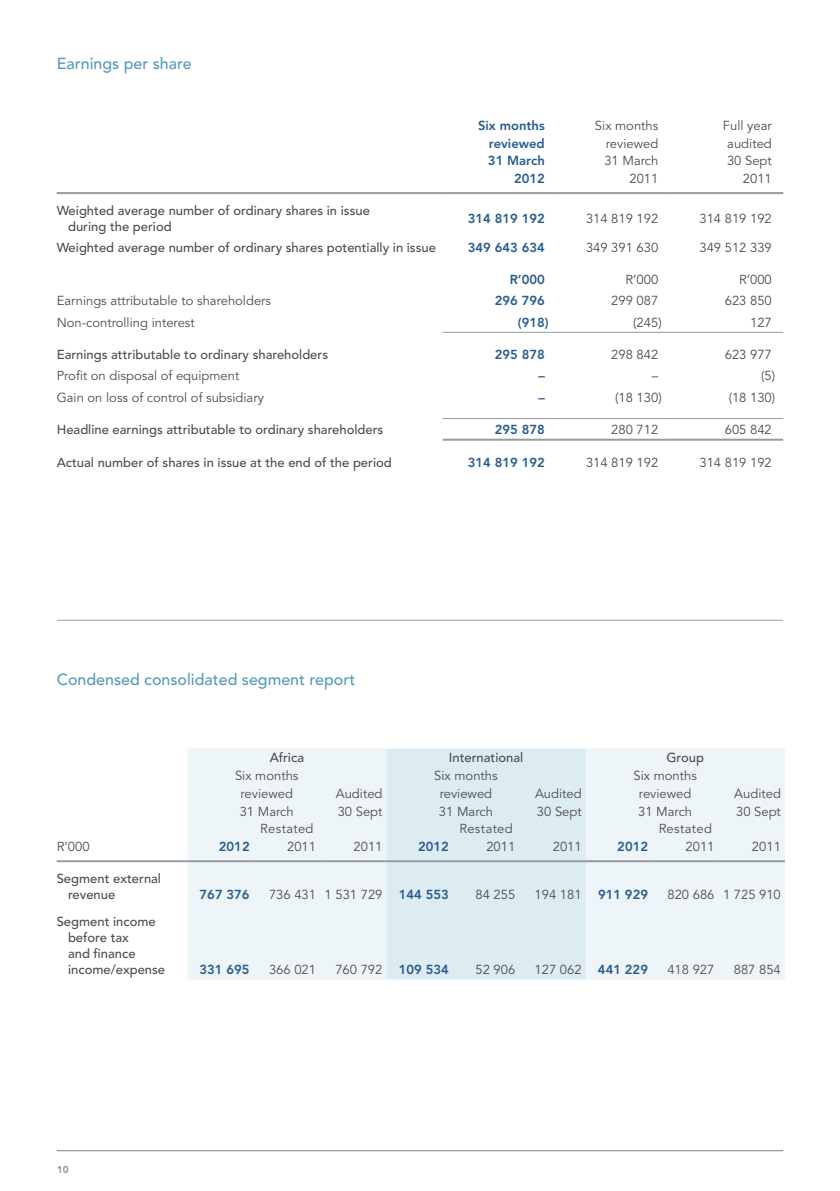
<style>
.page{position:relative;width:840px;height:1191px;background:#fff}
.page>*{position:absolute;margin:0;border:0;box-sizing:border-box;transform-origin:0 0}
.t1{font:500 16px "Avenir LT Std";color:#569bbe}
.t2{font:13px "Avenir LT Std";color:#4d4d4f}
.t3{font:500 13px/16px "Avenir LT Std";color:#4d4d4f}
.t4{font:800 13px "Avenir LT Std";color:#265b91}
.t5{font:13px "Avenir LT Std";letter-spacing:.025em;color:#4d4d4f}
.t6{font:900 10px "Avenir LT Std";color:#949ca1}
</style>
<div class="page">
<hr style="left:57px;top:1150px;width:725px;height:1px;background:#949ca1">
<hr style="left:57px;top:192px;width:385px;height:2px;background:#949ca1">
<hr style="left:442px;top:192px;width:114px;height:2px;background:#949ca1">
<hr style="left:556px;top:192px;width:113px;height:2px;background:#949ca1">
<hr style="left:669px;top:192px;width:113px;height:2px;background:#949ca1">
<hr style="left:442px;top:439px;width:114px;height:2px;background:#949ca1">
<hr style="left:556px;top:439px;width:113px;height:2px;background:#949ca1">
<hr style="left:669px;top:439px;width:113px;height:2px;background:#949ca1">
<hr style="left:442px;top:332px;width:114px;height:1px;background:#949ca1">
<hr style="left:556px;top:332px;width:113px;height:1px;background:#949ca1">
<hr style="left:669px;top:332px;width:113px;height:1px;background:#949ca1">
<hr style="left:442px;top:418px;width:114px;height:1px;background:#949ca1">
<hr style="left:556px;top:418px;width:113px;height:1px;background:#949ca1">
<hr style="left:669px;top:418px;width:113px;height:1px;background:#949ca1">
<div style="left:187px;top:748px;width:597px;height:231px;background:#eef5f8"></div>
<div style="left:386px;top:748px;width:199px;height:231px;background:#ddebf2"></div>
<hr style="left:57px;top:860px;width:130px;height:2px;background:#949ca1">
<hr style="left:187px;top:860px;width:66px;height:2px;background:#949ca1">
<hr style="left:253px;top:860px;width:67px;height:2px;background:#949ca1">
<hr style="left:320px;top:860px;width:66px;height:2px;background:#949ca1">
<hr style="left:386px;top:860px;width:66px;height:2px;background:#949ca1">
<hr style="left:452px;top:860px;width:67px;height:2px;background:#949ca1">
<hr style="left:519px;top:860px;width:66px;height:2px;background:#949ca1">
<hr style="left:585px;top:860px;width:66px;height:2px;background:#949ca1">
<hr style="left:651px;top:860px;width:67px;height:2px;background:#949ca1">
<hr style="left:718px;top:860px;width:66px;height:2px;background:#949ca1">
<hr style="left:57px;top:620px;width:725px;height:1px;background:#949ca1">
<p class="t1" style="left:57px;top:55px;width:136px">Earnings per share</p>
<p class="t4" style="left:478px;top:118px;width:68px">Six months</p>
<p class="t2" style="left:594px;top:118px;width:65px">Six months</p>
<p class="t2" style="left:722px;top:118px;width:50px">Full year</p>
<p class="t4" style="left:488px;top:135px;width:57px">reviewed</p>
<p class="t2" style="left:605px;top:136px;width:54px">reviewed</p>
<p class="t2" style="left:727px;top:136px;width:46px">audited</p>
<p class="t4" style="left:487px;top:153px;width:58px">31 March</p>
<p class="t2" style="left:604px;top:153px;width:55px">31 March</p>
<p class="t2" style="left:726px;top:153px;width:46px">30 Sept</p>
<p class="t4" style="left:513px;top:171px;width:32px">2012</p>
<p class="t2" style="left:629px;top:171px;width:30px">2011</p>
<p class="t2" style="left:742px;top:171px;width:30px">2011</p>
<p class="t3" style="left:68px;top:202px;width:303px;text-indent:-11px">Weighted average number of ordinary shares in issue during the period</p>
<p class="t4" style="left:467px;top:210px;width:78px">314 819 192</p>
<p class="t2" style="left:585px;top:211px;width:74px">314 819 192</p>
<p class="t2" style="left:699px;top:211px;width:74px">314 819 192</p>
<p class="t3" style="left:57px;top:240px;width:380px">Weighted average number of ordinary shares potentially in issue</p>
<p class="t4" style="left:467px;top:240px;width:78px">349 643 634</p>
<p class="t2" style="left:585px;top:240px;width:74px">349 391 630</p>
<p class="t2" style="left:699px;top:240px;width:74px">349 512 339</p>
<p class="t4" style="left:509px;top:272px;width:37px">R’000</p>
<p class="t2" style="left:625px;top:272px;width:34px">R’000</p>
<p class="t2" style="left:738px;top:272px;width:34px">R’000</p>
<p class="t2" style="left:57px;top:293px;width:216px">Earnings attributable to shareholders</p>
<p class="t4" style="left:494px;top:293px;width:52px">296 796</p>
<p class="t2" style="left:611px;top:293px;width:48px">299 087</p>
<p class="t2" style="left:724px;top:293px;width:48px">623 850</p>
<p class="t2" style="left:57px;top:315px;width:139px">Non-controlling interest</p>
<p class="t4" style="left:517px;top:314px;width:32px">(918)</p>
<p class="t2" style="left:633px;top:315px;width:30px">(245)</p>
<p class="t2" style="left:749px;top:315px;width:23px">127</p>
<p class="t3" style="left:57px;top:347px;width:273px">Earnings attributable to ordinary shareholders</p>
<p class="t4" style="left:494px;top:347px;width:52px">295 878</p>
<p class="t2" style="left:611px;top:347px;width:48px">298 842</p>
<p class="t2" style="left:724px;top:347px;width:48px">623 977</p>
<p class="t2" style="left:57px;top:368px;width:184px">Profit on disposal of equipment</p>
<p class="t4" style="left:538px;top:368px;width:8px">–</p>
<p class="t2" style="left:651px;top:368px;width:8px">–</p>
<p class="t2" style="left:760px;top:368px;width:15px">(5)</p>
<p class="t2" style="left:57px;top:389px;width:209px">Gain on loss of control of subsidiary</p>
<p class="t4" style="left:538px;top:389px;width:8px">–</p>
<p class="t2" style="left:614px;top:389px;width:48px">(18 130)</p>
<p class="t2" style="left:728px;top:389px;width:48px">(18 130)</p>
<p class="t3" style="left:57px;top:422px;width:328px">Headline earnings attributable to ordinary shareholders</p>
<p class="t4" style="left:494px;top:422px;width:52px">295 878</p>
<p class="t2" style="left:611px;top:422px;width:48px">280 712</p>
<p class="t2" style="left:724px;top:422px;width:48px">605 842</p>
<p class="t3" style="left:57px;top:454px;width:336px">Actual number of shares in issue at the end of the period</p>
<p class="t4" style="left:467px;top:454px;width:78px">314 819 192</p>
<p class="t2" style="left:585px;top:454px;width:74px">314 819 192</p>
<p class="t2" style="left:699px;top:454px;width:74px">314 819 192</p>
<p class="t1" style="left:57px;top:670px;width:300px">Condensed consolidated segment report</p>
<p class="t3" style="left:269px;top:750px;width:36px">Africa</p>
<p class="t3" style="left:448px;top:750px;width:76px">I nternational</p>
<p class="t3" style="left:666px;top:750px;width:39px">Group</p>
<p class="t2" style="left:235px;top:768px;width:65px">Six months</p>
<p class="t2" style="left:434px;top:768px;width:65px">Six months</p>
<p class="t2" style="left:633px;top:768px;width:65px">Six months</p>
<p class="t2" style="left:240px;top:786px;width:54px">reviewed</p>
<p class="t2" style="left:335px;top:786px;width:48px">Audited</p>
<p class="t2" style="left:439px;top:786px;width:54px">reviewed</p>
<p class="t2" style="left:534px;top:786px;width:48px">Audited</p>
<p class="t2" style="left:638px;top:786px;width:54px">reviewed</p>
<p class="t2" style="left:733px;top:786px;width:48px">Audited</p>
<p class="t2" style="left:239px;top:803px;width:55px">31 March</p>
<p class="t2" style="left:337px;top:803px;width:46px">30 Sept</p>
<p class="t2" style="left:438px;top:803px;width:55px">31 March</p>
<p class="t2" style="left:536px;top:803px;width:46px">30 Sept</p>
<p class="t2" style="left:637px;top:803px;width:55px">31 March</p>
<p class="t2" style="left:735px;top:803px;width:46px">30 Sept</p>
<p class="t5" style="left:260px;top:821px;width:55px">Restated</p>
<p class="t5" style="left:459px;top:821px;width:55px">Restated</p>
<p class="t5" style="left:658px;top:821px;width:55px">Restated</p>
<p class="t2" style="left:57px;top:839px;width:34px">R’000</p>
<p class="t4" style="left:219px;top:839px;width:32px">2012</p>
<p class="t2" style="left:287px;top:839px;width:30px">2011</p>
<p class="t2" style="left:353px;top:839px;width:30px">2011</p>
<p class="t4" style="left:418px;top:839px;width:32px">2012</p>
<p class="t2" style="left:486px;top:839px;width:30px">2011</p>
<p class="t2" style="left:552px;top:839px;width:30px">2011</p>
<p class="t4" style="left:617px;top:839px;width:32px">2012</p>
<p class="t2" style="left:685px;top:839px;width:30px">2011</p>
<p class="t2" style="left:751px;top:839px;width:30px">2011</p>
<p class="t3" style="left:68px;top:870px;width:94px;text-indent:-11px">Segment external revenue</p>
<p class="t4" style="left:199px;top:886px;width:52px">767 376</p>
<p class="t2" style="left:269px;top:886px;width:115px">736 431 1 531 729</p>
<p class="t4" style="left:398px;top:886px;width:52px">144 553</p>
<p class="t2" style="left:475px;top:886px;width:41px">84 255</p>
<p class="t2" style="left:534px;top:886px;width:48px">194 181</p>
<p class="t4" style="left:597px;top:886px;width:52px">911 929</p>
<p class="t2" style="left:667px;top:886px;width:115px">820 686 1 725 910</p>
<p class="t3" style="left:68px;top:913px;width:99px;text-indent:-11px">Segment income before tax<br>and finance income/expense</p>
<p class="t4" style="left:199px;top:961px;width:52px">331 695</p>
<p class="t2" style="left:269px;top:962px;width:48px">366 021</p>
<p class="t2" style="left:335px;top:962px;width:48px">760 792</p>
<p class="t4" style="left:398px;top:961px;width:52px">109 534</p>
<p class="t2" style="left:475px;top:962px;width:41px">52 906</p>
<p class="t2" style="left:534px;top:962px;width:48px">127 062</p>
<p class="t4" style="left:597px;top:961px;width:52px">441 229</p>
<p class="t2" style="left:667px;top:962px;width:48px">418 927</p>
<p class="t2" style="left:733px;top:962px;width:48px">887 854</p>
<p class="t6" style="left:57px;top:1163px;width:13px">10</p>
</div>
